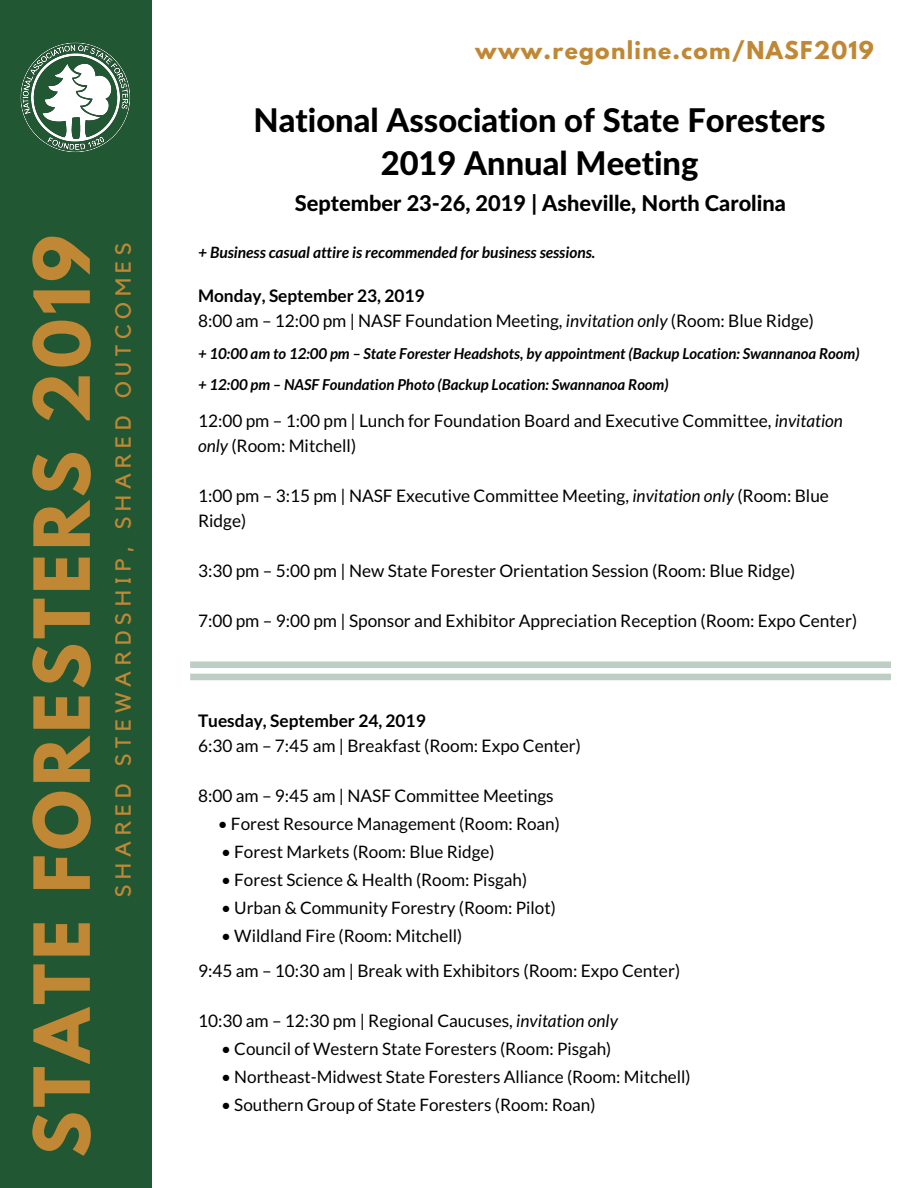
<style>
.page{position:relative;width:918px;height:1188px;background:#fff}
.page>*{position:absolute;margin:0;border:0;box-sizing:border-box;transform-origin:0 0}
.t1{font:700 68.55px "League Spartan";letter-spacing:.06em;color:#c08835}
.t2{font:800 32.7px/42.8px "Lato Latin";color:#000;text-align:center}
.t3{font:800 21.75px "Lato Latin";color:#000}
.t4{font:21.75px "Kollektif";letter-spacing:.26em;color:#c08835}
.t5{font:700 21.75px "League Spartan";letter-spacing:.06em;color:#c08835}
.t6{font:17.25px/25px "Lato";color:#000}
.t7{font:700 17.25px "Lato";color:#000}
.t8{font:17.1px "Lato";color:#000}
.t9{font:italic 700 15.6px "Lato";color:#000}
.t10{font:italic 700 15px/30.9px "Lato";color:#000}
.s1{font-weight:700}
.s2{font-style:italic}
</style>
<div class="page">
<svg style="left:190px;top:661px;width:701px;height:19px"></svg>
<div style="left:0;top:0;width:152px;height:1188px;background:#215732"></div>
<img style="left:20px;top:42px;width:110px;height:111px">
<h1 class="t1" style="left:28px;top:1157px;width:924px;rotate:-90deg">STATE FORESTERS 2019</h1>
<p class="t4" style="left:113px;top:897px;width:656px;rotate:-90deg">SHARED STEWARDSHIP, SHARED OUTCOMES</p>
<p class="t5" style="left:475px;top:40px;width:400px">www.regonline.com/NASF2019</p>
<h2 class="t2" style="left:254px;top:98px;width:574px">National Association of State Foresters<br>2019 Annual Meeting</h2>
<p class="t3" style="left:295px;top:189px;width:493px">September 23-26, 2019 | Asheville, North Carolina</p>
<p class="t9" style="left:198px;top:243px;width:399px">+ Business casual attire is recommended for business sessions.</p>
<p class="t6" style="left:198px;top:283px;width:618px"><span class="s1">Monday, September 23, 2019<br></span>8:00 am – 12:00 pm | NASF Foundation Meeting, <span class="s2">invitation only</span> (Room: Blue Ridge)</p>
<p class="t10" style="left:198px;top:338px;width:663px">+ 10:00 am to 12:00 pm – State Forester Headshots, by appointment (Backup Location: Swannanoa Room) + 12:00 pm – NASF Foundation Photo (Backup Location: Swannanoa Room)</p>
<p class="t6" style="left:198px;top:408px;width:647px">12:00 pm – 1:00 pm | Lunch for Foundation Board and Executive Committee, <span class="s2">invitation only</span> (Room: Mitchell)</p>
<p class="t6" style="left:198px;top:483px;width:633px">1:00 pm – 3:15 pm | NASF Executive Committee Meeting, <span class="s2">invitation only</span> (Room: Blue<br>Ridge)</p>
<p class="t6" style="left:198px;top:558px;width:599px">3:30 pm – 5:00 pm | New State Forester Orientation Session (Room: Blue Ridge)</p>
<p class="t6" style="left:198px;top:608px;width:661px">7:00 pm – 9:00 pm | Sponsor and Exhibitor Appreciation Reception (Room: Expo Center)</p>
<p class="t7" style="left:198px;top:710px;width:229px">Tuesday, September 24, 2019</p>
<p class="t6" style="left:198px;top:733px;width:384px">6:30 am – 7:45 am | Breakfast (Room: Expo Center)</p>
<p class="t6" style="left:198px;top:783px;width:357px">8:00 am – 9:45 am | NASF Committee Meetings</p>
<p class="t8" style="left:218px;top:813px;width:344px">• Forest Resource Management (Room: Roan)</p>
<p class="t8" style="left:221px;top:841px;width:275px">• Forest Markets (Room: Blue Ridge)</p>
<p class="t8" style="left:221px;top:869px;width:308px">• Forest Science &amp; Health (Room: Pisgah)</p>
<p class="t8" style="left:221px;top:897px;width:336px">• Urban &amp; Community Forestry (Room: Pilot)</p>
<p class="t8" style="left:221px;top:925px;width:243px">• Wildland Fire (Room: Mitchell)</p>
<p class="t6" style="left:198px;top:958px;width:484px">9:45 am – 10:30 am | Break with Exhibitors (Room: Expo Center)</p>
<p class="t6" style="left:198px;top:1008px;width:421px">10:30 am – 12:30 pm | Regional Caucuses, <span class="s2">invitation only</span></p>
<p class="t8" style="left:221px;top:1038px;width:392px">• Council of Western State Foresters (Room: Pisgah)</p>
<p class="t8" style="left:221px;top:1066px;width:471px">• Northeast-Midwest State Foresters Alliance (Room: Mitchell)</p>
<p class="t8" style="left:221px;top:1095px;width:376px">• Southern Group of State Foresters (Room: Roan)</p>
</div>
